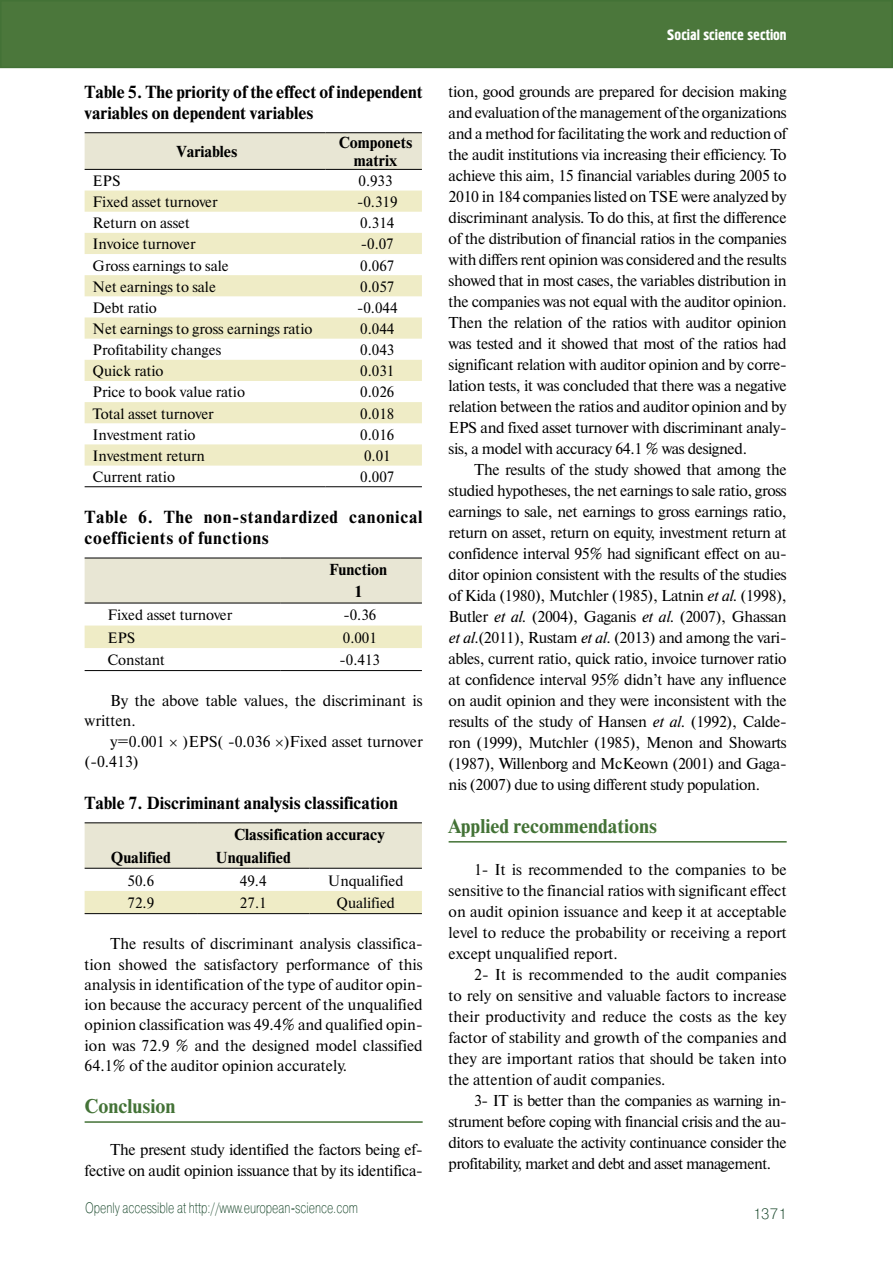
<style>
.page{position:relative;width:893px;height:1263px;background:#fff}
.page>*{position:absolute;margin:0;border:0;box-sizing:border-box;transform-origin:0 0}
.t1{font:700 18.75px "Newton C";color:#437236}
.t2{font:700 16.5px/21px "Newton C";color:#000}
.t3{font:700 16.5px/21px "Newton C";letter-spacing:.04em;color:#000}
.t4{font:15.75px/21px "Newton C";letter-spacing:-.02em;color:#000;text-align:justify}
.t5{font:15.75px/20.2px "Newton C";color:#000}
.t6{font:15px "Newton C";color:#000}
.t7{font:700 15px/18px "Newton C";color:#000;text-align:center}
.t8{font:15px "Pragmatica Light C";color:#0d3e20;scale:.75 1}
.t9{font:15px "Hermes C";color:#fff}
.t10{font:15px "Pragmatica Light C";color:#0d3e20}
.s1{font-style:italic}
</style>
<div class="page">
<div style="left:1px;top:1px;width:891px;height:66px;background:#4b773b"></div>
<div style="left:0;top:0;width:893px;height:68px;border:2px solid #437236"></div>
<hr style="left:85px;top:1121px;width:338px;height:2px;background:#437236">
<div style="left:85px;top:133px;width:337px;height:36px;background:#e8e6d4"></div>
<svg style="left:85px;top:191px;width:337px;height:275px;fill:#efecc6"></svg>
<hr style="left:85px;top:132px;width:240px;height:1px;background:#000">
<hr style="left:325px;top:132px;width:97px;height:1px;background:#000">
<hr style="left:85px;top:169px;width:240px;height:1px;background:#000">
<hr style="left:325px;top:169px;width:97px;height:1px;background:#000">
<hr style="left:85px;top:486px;width:240px;height:1px;background:#000">
<hr style="left:325px;top:486px;width:97px;height:1px;background:#000">
<div style="left:85px;top:559px;width:337px;height:44px;background:#e8e6d4"></div>
<div style="left:85px;top:625px;width:337px;height:23px;background:#efecc6"></div>
<hr style="left:85px;top:558px;width:195px;height:1px;background:#000">
<hr style="left:280px;top:558px;width:142px;height:1px;background:#000">
<hr style="left:85px;top:603px;width:195px;height:1px;background:#000">
<hr style="left:280px;top:603px;width:142px;height:1px;background:#000">
<hr style="left:85px;top:670px;width:195px;height:1px;background:#000">
<hr style="left:280px;top:670px;width:142px;height:1px;background:#000">
<div style="left:85px;top:823px;width:337px;height:45px;background:#e8e6d4"></div>
<div style="left:85px;top:891px;width:337px;height:22px;background:#efecc6"></div>
<hr style="left:85px;top:913px;width:112px;height:1px;background:#000">
<hr style="left:197px;top:913px;width:112px;height:1px;background:#000">
<hr style="left:309px;top:913px;width:113px;height:1px;background:#000">
<hr style="left:85px;top:822px;width:112px;height:1px;background:#000">
<hr style="left:197px;top:822px;width:112px;height:1px;background:#000">
<hr style="left:309px;top:822px;width:113px;height:1px;background:#000">
<hr style="left:85px;top:868px;width:112px;height:1px;background:#000">
<hr style="left:197px;top:868px;width:112px;height:1px;background:#000">
<hr style="left:309px;top:868px;width:113px;height:1px;background:#000">
<hr style="left:449px;top:841px;width:338px;height:1px;background:#437236">
<p class="t2" style="left:85px;top:81px;width:340px">Table 5. The priority of the effect of independent variables on dependent variables</p>
<p class="t7" style="left:176px;top:142px;width:63px">Variables</p>
<p class="t7" style="left:339px;top:133px;width:75px">Componets matrix</p>
<p class="t6" style="left:93px;top:173px;width:29px">EPS</p>
<p class="t6" style="left:358px;top:173px;width:36px">0.933</p>
<p class="t6" style="left:93px;top:194px;width:126px">Fixed asset turnover</p>
<p class="t6" style="left:357px;top:194px;width:42px">-0.319</p>
<p class="t6" style="left:93px;top:215px;width:99px">Return on asset</p>
<p class="t6" style="left:360px;top:215px;width:36px">0.314</p>
<p class="t6" style="left:93px;top:236px;width:104px">Invoice turnover</p>
<p class="t6" style="left:361px;top:236px;width:34px">-0.07</p>
<p class="t6" style="left:93px;top:257px;width:138px">Gross earnings to sale</p>
<p class="t6" style="left:360px;top:257px;width:36px">0.067</p>
<p class="t6" style="left:93px;top:278px;width:125px">Net earnings to sale</p>
<p class="t6" style="left:360px;top:278px;width:36px">0.057</p>
<p class="t6" style="left:93px;top:299px;width:66px">Debt ratio</p>
<p class="t6" style="left:357px;top:299px;width:42px">-0.044</p>
<p class="t6" style="left:93px;top:321px;width:221px">Net earnings to gross earnings ratio</p>
<p class="t6" style="left:360px;top:321px;width:36px">0.044</p>
<p class="t6" style="left:93px;top:342px;width:130px">Profitability changes</p>
<p class="t6" style="left:360px;top:342px;width:36px">0.043</p>
<p class="t6" style="left:93px;top:363px;width:72px">Quick ratio</p>
<p class="t6" style="left:360px;top:363px;width:36px">0.031</p>
<p class="t6" style="left:93px;top:384px;width:154px">Price to book value ratio</p>
<p class="t6" style="left:360px;top:384px;width:36px">0.026</p>
<p class="t6" style="left:93px;top:405px;width:123px">Total asset turnover</p>
<p class="t6" style="left:360px;top:405px;width:36px">0.018</p>
<p class="t6" style="left:93px;top:426px;width:104px">Investment ratio</p>
<p class="t6" style="left:360px;top:426px;width:36px">0.016</p>
<p class="t6" style="left:93px;top:448px;width:114px">Investment return</p>
<p class="t6" style="left:364px;top:448px;width:28px">0.01</p>
<p class="t6" style="left:93px;top:468px;width:84px">Current ratio</p>
<p class="t6" style="left:360px;top:468px;width:36px">0.007</p>
<p class="t3" style="left:85px;top:507px;width:340px">Table 6. The non-standardized canonical coefficients of functions</p>
<p class="t7" style="left:329px;top:559px;width:59px;line-height:22.2px">Function<br>1</p>
<p class="t6" style="left:107px;top:607px;width:126px">Fixed asset turnover</p>
<p class="t6" style="left:343px;top:607px;width:34px">-0.36</p>
<p class="t6" style="left:107px;top:629px;width:29px">EPS</p>
<p class="t6" style="left:343px;top:629px;width:36px">0.001</p>
<p class="t6" style="left:107px;top:652px;width:59px">Constant</p>
<p class="t6" style="left:340px;top:652px;width:42px">-0.413</p>
<p class="t5" style="left:85px;top:691px;width:339px;text-indent:26px">By the above table values, the discriminant is written.</p>
<p class="t5" style="left:85px;top:731px;width:340px;text-indent:26px">y=0.001 )EPS( -0.036 )Fixed asset turnover (-0.413)</p>
<p class="t2" style="left:85px;top:792px;width:315px">Table 7. Discriminant analysis classification</p>
<p class="t7" style="left:234px;top:826px;width:152px">Classification accuracy</p>
<p class="t7" style="left:111px;top:848px;width:61px">Qualified</p>
<p class="t7" style="left:216px;top:848px;width:77px">Unqualified</p>
<p class="t6" style="left:128px;top:872px;width:28px">50.6</p>
<p class="t6" style="left:240px;top:872px;width:28px">49.4</p>
<p class="t6" style="left:328px;top:872px;width:77px">Unqualified</p>
<p class="t6" style="left:128px;top:895px;width:28px">72.9</p>
<p class="t6" style="left:240px;top:895px;width:28px">27.1</p>
<p class="t6" style="left:337px;top:895px;width:60px">Qualified</p>
<p class="t4" style="left:85px;top:934px;width:340px;line-height:20.2px;text-indent:26px">The results of discriminant analysis classifica&shy;tion showed the satisfactory performance of this analysis in identification of the type of auditor opin&shy;ion because the accuracy percent of the unqualified opinion classification was 49.4% and qualified opin&shy;ion was 72.9 % and the designed model classified 64.1% of the auditor opinion accurately.</p>
<p class="t1" style="left:85px;top:1095px;width:92px">Conclusion</p>
<p class="t4" style="left:85px;top:1139px;width:340px;text-align:right">The present study identified the factors being ef&shy;fective on audit opinion issuance that by its identifica-</p>
<p class="t8" style="left:85px;top:1199px;width:365px">Openly accessible at http://www.european-science.com</p>
<p class="t9" style="left:667px;top:26px;width:121px">Social science section</p>
<p class="t4" style="left:449px;top:82px;width:340px">tion, good grounds are prepared for decision making and evaluation of the management of the organizations and a method for facilitating the work and reduction of the audit institutions via increasing their efficiency. To achieve this aim, 15 financial variables during 2005 to 2010 in 184 companies listed on TSE were analyzed by discriminant analysis. To do this, at first the difference of the distribution of financial ratios in the companies with differs rent opinion was considered and the results showed that in most cases, the variables distribution in the companies was not equal with the auditor opinion.<br>Then the relation of the ratios with auditor opinion was tested and it showed that most of the ratios had significant relation with auditor opinion and by corre&shy;lation tests, it was concluded that there was a negative relation between the ratios and auditor opinion and by EPS and fixed asset turnover with discriminant analy&shy;sis, a model with accuracy 64.1 % was designed.</p>
<p class="t4" style="left:449px;top:460px;width:340px;text-indent:26px">The results of the study showed that among the studied hypotheses, the net earnings to sale ratio, gross earnings to sale, net earnings to gross earnings ratio, return on asset, return on equity, investment return at confidence interval 95% had significant effect on au&shy;ditor opinion consistent with the results of the studies of Kida (1980), Mutchler (1985), Latnin <span class="s1">et al</span>. (1998), Butler <span class="s1">et al</span>. (2004), Gaganis <span class="s1">et al</span>. (2007), Ghassan <span class="s1">et al</span>.(2011), Rustam <span class="s1">et al</span>. (2013) and among the vari&shy;ables, current ratio, quick ratio, invoice turnover ratio at confidence interval 95% didn’t have any influence on audit opinion and they were inconsistent with the results of the study of Hansen <span class="s1">et al</span>. (1992), Calde&shy;ron (1999), Mutchler (1985), Menon and Showarts (1987), Willenborg and McKeown (2001) and Gaga&shy;nis (2007) due to using different study population.</p>
<p class="t1" style="left:449px;top:815px;width:210px">Applied recommendations</p>
<p class="t4" style="left:449px;top:859px;width:340px;text-indent:26px">1- It is recommended to the companies to be sensitive to the financial ratios with significant effect on audit opinion issuance and keep it at acceptable level to reduce the probability or receiving a report except unqualified report.</p>
<p class="t4" style="left:449px;top:964px;width:340px;text-indent:26px">2- It is recommended to the audit companies to rely on sensitive and valuable factors to increase their productivity and reduce the costs as the key factor of stability and growth of the companies and they are important ratios that should be taken into the attention of audit companies.</p>
<p class="t4" style="left:449px;top:1090px;width:340px;text-indent:26px">3- IT is better than the companies as warning in&shy;strument before coping with financial crisis and the au&shy;ditors to evaluate the activity continuance consider the profitability, market and debt and asset management.</p>
<p class="t10" style="left:753px;top:1205px;width:35px">1371</p>
</div>
